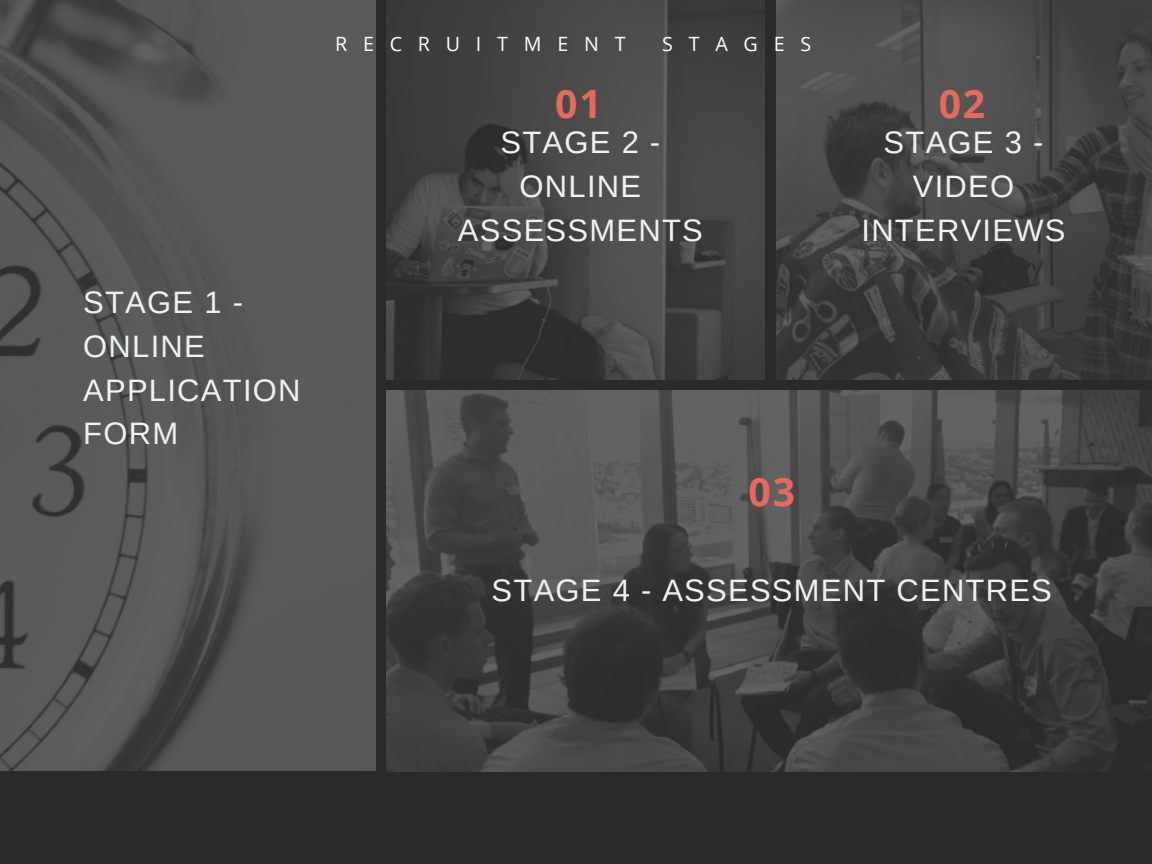
<style>
.page{position:relative;width:1152px;height:864px;background:#2a2a2a}
.page>*{position:absolute;margin:0;border:0;box-sizing:border-box;transform-origin:0 0}
.t1{font:700 39.15px "Open Sans";color:#e6695b}
.t2{font:31.05px/43.8px "Arimo";letter-spacing:.04em;color:#edf2f2;text-align:center}
.t3{font:19.65px "Open Sans";letter-spacing:.8em;color:#fff}
</style>
<div class="page">
<img style="left:0;top:0;width:376px;height:771px">
<img style="left:387px;top:0;width:378px;height:379px">
<img style="left:776px;top:0;width:376px;height:379px">
<img style="left:387px;top:390px;width:765px;height:382px">
<p class="t2" style="left:83px;top:280px;width:219px;text-align:left">STAGE 1 -<br>ONLINE<br>APPLICATION<br>FORM</p>
<p class="t3" style="left:335px;top:30px;width:292px">RECRUITMENT</p>
<p class="t3" style="left:662px;top:30px;width:151px">STAGES</p>
<p class="t1" style="left:555px;top:76px;width:48px">01</p>
<p class="t2" style="left:458px;top:121px;width:246px">STAGE 2 -<br>ONLINE<br>ASSESSMENTS</p>
<p class="t1" style="left:939px;top:76px;width:48px">02</p>
<p class="t2" style="left:862px;top:121px;width:206px">STAGE 3 -<br>VIDEO<br>INTERVIEWS</p>
<p class="t1" style="left:749px;top:464px;width:48px">03</p>
<p class="t2" style="left:492px;top:568px;width:562px">STAGE 4 - ASSESSMENT CENTRES</p>
</div>
